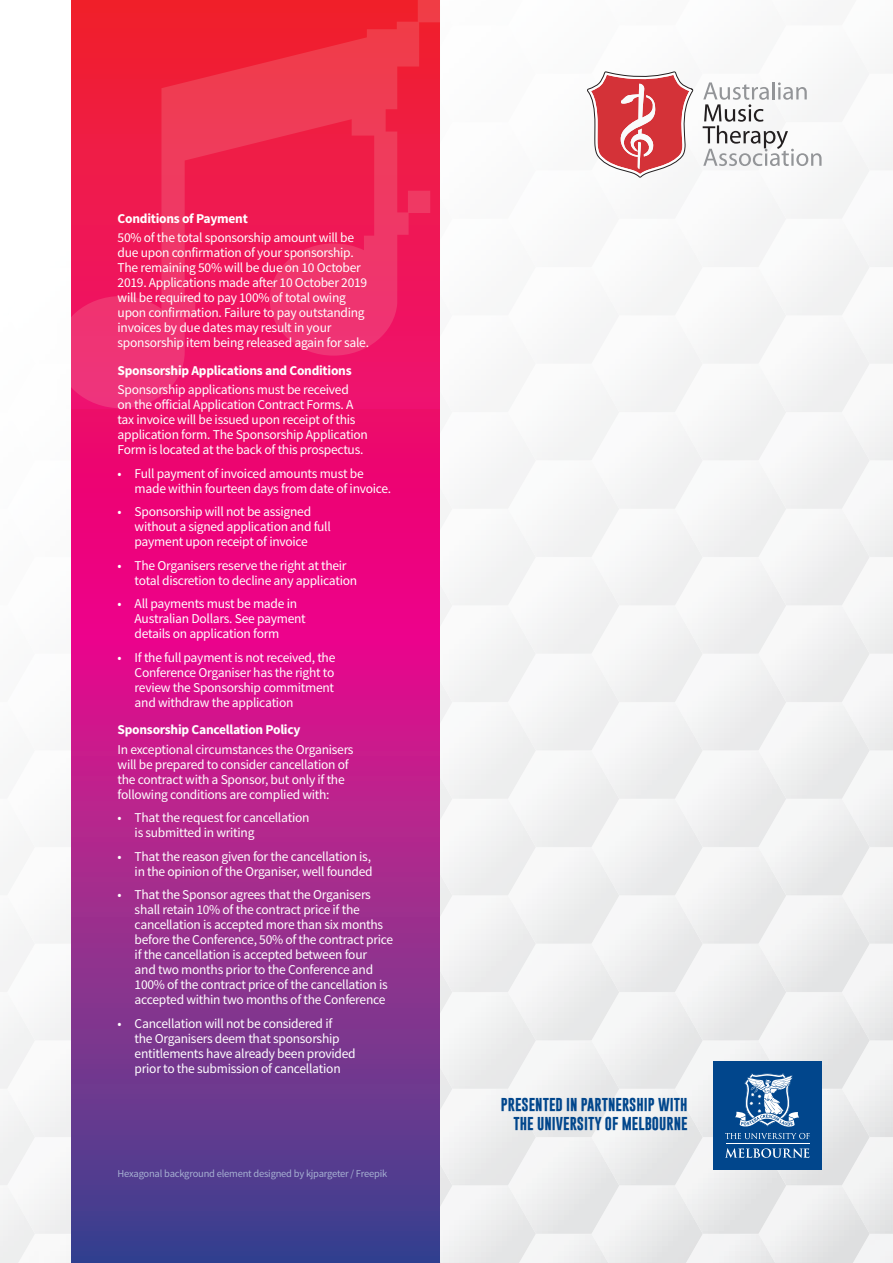
<style>
.page{position:relative;width:893px;height:1263px;background:#fff}
.page>*{position:absolute;margin:0;border:0;box-sizing:border-box;transform-origin:0 0}
.t1{font:13.5px/15px "Source Sans Pro";letter-spacing:-.02em;color:#fff}
.t2{font:700 13.5px "Source Sans Pro";letter-spacing:-.02em;color:#fff}
.t3{font:700 13.5px/19.5px "Gobold";color:#01468c;text-align:right}
.t4{font:10.5px "Source Sans Pro";letter-spacing:-.02em;color:#a6b0d2}
</style>
<div class="page">
<img style="left:783px;top:26px;width:87px;height:1237px">
<img style="left:703px;top:26px;width:83px;height:1208px">
<div style="left:548px;top:1234px;width:68px;height:29px;background:#f2f2f2"></div>
<img style="left:440px;top:102px;width:12px;height:1132px">
<svg style="left:71px;top:408px;width:369px;height:855px;background:#aa2188"></svg>
<svg style="left:71px;top:0;width:369px;height:408px;background:#ef2354"></svg>
<svg style="left:703px;top:82px;width:118px;height:84px"></svg>
<svg style="left:587px;top:71px;width:107px;height:107px"></svg>
<div style="left:713px;top:1061px;width:108px;height:108px;background:#01468c"></div>
<hr style="left:726px;top:1143px;width:83px;height:1px;background:#fff">
<svg style="left:725px;top:1148px;width:84px;height:10px"></svg>
<svg style="left:725px;top:1073px;width:85px;height:66px"></svg>
<p class="t2" style="left:118px;top:210px;width:132px">Conditions of Payment</p>
<p class="t1" style="left:118px;top:230px;width:253px">50% of the total sponsorship amount will be due upon confirmation of your sponsorship.<br>The remaining 50% will be due on 10 October 2019. Applications made after 10 October 2019 will be required to pay 100% of total owing upon confirmation. Failure to pay outstanding invoices by due dates may result in your sponsorship item being released again for sale.</p>
<p class="t2" style="left:118px;top:362px;width:236px">Sponsorship Applications and Conditions</p>
<p class="t1" style="left:118px;top:382px;width:252px">Sponsorship applications must be received<br>on the official Application Contract Forms. A tax invoice will be issued upon receipt of this application form. The Sponsorship Application Form is located at the back of this prospectus.</p>
<p class="t1" style="left:135px;top:466px;width:258px;text-indent:-17px">• Full payment of invoiced amounts must be made within fourteen days from date of invoice.</p>
<p class="t1" style="left:135px;top:504px;width:198px;text-indent:-17px">• Sponsorship will not be assigned without a signed application and full payment upon receipt of invoice</p>
<p class="t1" style="left:135px;top:558px;width:224px;text-indent:-17px">• The Organisers reserve the right at their total discretion to decline any application</p>
<p class="t1" style="left:135px;top:596px;width:173px;text-indent:-17px">• All payments must be made in<br>Australian Dollars. See payment details on application form</p>
<p class="t1" style="left:135px;top:650px;width:202px;text-align:justify;text-indent:-17px">• If the full payment is not received, the Conference Organiser has the right to review the Sponsorship commitment and withdraw the application</p>
<p class="t2" style="left:118px;top:721px;width:184px">Sponsorship Cancellation Policy</p>
<p class="t1" style="left:118px;top:742px;width:237px">In exceptional circumstances the Organisers will be prepared to consider cancellation of the contract with a Sponsor, but only if the following conditions are complied with:</p>
<p class="t1" style="left:135px;top:810px;width:176px;text-indent:-17px">• That the request for cancellation is submitted in writing</p>
<p class="t1" style="left:118px;top:849px;width:257px;text-align:right">• That the reason given for the cancellation is, in the opinion of the Organiser, well founded</p>
<p class="t1" style="left:135px;top:887px;width:260px;text-indent:-17px">• That the Sponsor agrees that the Organisers shall retain 10% of the contract price if the cancellation is accepted more than six months before the Conference, 50% of the contract price if the cancellation is accepted between four<br>and two months prior to the Conference and 100% of the contract price of the cancellation is accepted within two months of the Conference</p>
<p class="t1" style="left:135px;top:1016px;width:223px;text-indent:-17px">• Cancellation will not be considered if<br>the Organisers deem that sponsorship entitlements have already been provided prior to the submission of cancellation</p>
<p class="t4" style="left:118px;top:1167px;width:271px">Hexagonal background element designed by kjpargeter / Freepik</p>
<p class="t3" style="left:501px;top:1094px;width:188px">PRESENTED IN PARTNERSHIP WITH<br>THE UNIVERSITY OF MELBOURNE</p>
</div>
